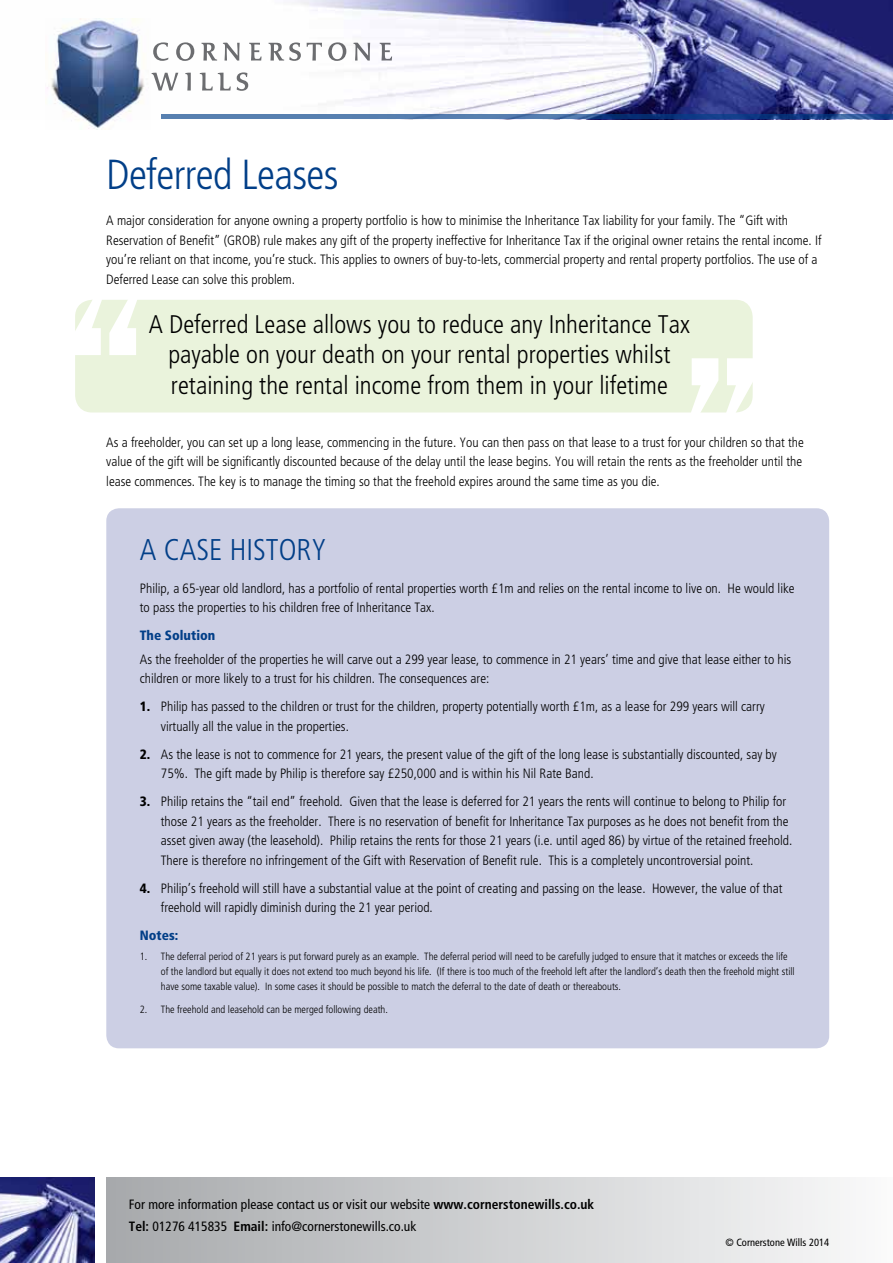
<style>
.page{position:relative;width:893px;height:1263px;background:#fff}
.page>*{position:absolute;margin:0;border:0;box-sizing:border-box;transform-origin:0 0}
.t1{font:300 condensed 42px "Frutiger";letter-spacing:-.015em;color:#023f88}
.t2{font:300 condensed 30px "Frutiger";color:#023f88}
.t3{font:300 condensed 25.5px/30.6px "Frutiger";color:#000;text-align:center}
.t4{font:300 condensed 13.5px/19.5px "Frutiger";color:#000}
.t5{font:condensed 13.5px/21.8px "Frutiger";color:#000}
.t6{font:900 condensed 13.5px "Frutiger";color:#023f88}
.t7{font:300 condensed 10.5px/15px "Frutiger";color:#000}
.t8{font:condensed 10.5px "Frutiger";color:#000}
.s1{font-weight:900}
.s2{font-weight:700}
</style>
<div class="page">
<img style="left:80px;top:0;width:813px;height:115px">
<svg style="left:153px;top:42px;width:15px;height:19px"></svg>
<svg style="left:176px;top:42px;width:18px;height:19px"></svg>
<svg style="left:202px;top:43px;width:15px;height:18px"></svg>
<svg style="left:223px;top:43px;width:17px;height:18px"></svg>
<svg style="left:249px;top:43px;width:13px;height:18px"></svg>
<svg style="left:269px;top:42px;width:32px;height:19px"></svg>
<svg style="left:307px;top:43px;width:15px;height:18px"></svg>
<svg style="left:328px;top:42px;width:18px;height:19px"></svg>
<svg style="left:353px;top:43px;width:17px;height:18px"></svg>
<svg style="left:380px;top:43px;width:12px;height:18px"></svg>
<svg style="left:152px;top:73px;width:26px;height:18px"></svg>
<svg style="left:185px;top:73px;width:6px;height:18px"></svg>
<svg style="left:200px;top:73px;width:31px;height:18px"></svg>
<svg style="left:237px;top:72px;width:11px;height:19px"></svg>
<img style="left:47px;top:19px;width:104px;height:111px">
<div style="left:106px;top:1178px;width:787px;height:85px;background:linear-gradient(to right,#a7a9ac,#fafafb)"></div>
<img style="left:0;top:1178px;width:94px;height:85px">
<svg style="left:161px;top:115px;width:732px;height:4px;background:#39629c"></svg>
<div style="left:75px;top:300px;width:678px;height:112px;background:#eaf3dc;border-radius:17px"></div>
<svg style="left:75px;top:300px;width:62px;height:55px"></svg>
<svg style="left:690px;top:358px;width:63px;height:55px"></svg>
<div style="left:106px;top:508px;width:723px;height:540px;background:#cccfe4;border-radius:13px"></div>
<h1 class="t1" style="left:106px;top:150px;width:234px">Deferred Leases</h1>
<p class="t4" style="left:106px;top:211px;width:717px">A major consideration for anyone owning a property portfolio is how to minimise the Inheritance Tax liability for your family. The “Gift with Reservation of Benefit” (GROB) rule makes any gift of the property ineffective for Inheritance Tax if the original owner retains the rental income. If you’re reliant on that income, you’re stuck. This applies to owners of buy-to-lets, commercial property and rental property portfolios. The use of a Deferred Lease can solve this problem.</p>
<h3 class="t3" style="left:149px;top:309px;width:543px">A Deferred Lease allows you to reduce any Inheritance Tax payable on your death on your rental properties whilst retaining the rental income from them in your lifetime</h3>
<p class="t4" style="left:106px;top:433px;width:699px">As a freeholder, you can set up a long lease, commencing in the future. You can then pass on that lease to a trust for your children so that the value of the gift will be significantly discounted because of the delay until the lease begins. You will retain the rents as the freeholder until the lease commences. The key is to manage the timing so that the freehold expires around the same time as you die.</p>
<h2 class="t2" style="left:140px;top:533px;width:142px">A Case history</h2>
<p class="t4" style="left:140px;top:578px;width:656px">Philip, a 65-year old landlord, has a portfolio of rental properties worth £1m and relies on the rental income to live on. He would like to pass the properties to his children free of Inheritance Tax.</p>
<p class="t6" style="left:140px;top:627px;width:77px">The Solution</p>
<p class="t4" style="left:140px;top:650px;width:653px">As the freeholder of the properties he will carve out a 299 year lease, to commence in 21 years’ time and give that lease either to his children or more likely to a trust for his children. The consequences are:</p>
<p class="t4" style="left:161px;top:697px;width:605px;text-indent:-21px"><span class="s1">1.</span> Philip has passed to the children or trust for the children, property potentially worth £1m, as a lease for 299 years will carry virtually all the value in the properties.</p>
<p class="t4" style="left:161px;top:745px;width:617px;text-indent:-21px"><span class="s1">2.</span> As the lease is not to commence for 21 years, the present value of the gift of the long lease is substantially discounted, say by<br>75%. The gift made by Philip is therefore say £250,000 and is within his Nil Rate Band.</p>
<p class="t4" style="left:161px;top:792px;width:633px;text-indent:-21px"><span class="s1">3.</span> Philip retains the “tail end” freehold. Given that the lease is deferred for 21 years the rents will continue to belong to Philip for those 21 years as the freeholder. There is no reservation of benefit for Inheritance Tax purposes as he does not benefit from the asset given away (the leasehold). Philip retains the rents for those 21 years (i.e. until aged 86) by virtue of the retained freehold.<br>There is therefore no infringement of the Gift with Reservation of Benefit rule. This is a completely uncontroversial point.</p>
<p class="t4" style="left:161px;top:879px;width:623px;text-indent:-21px"><span class="s1">4.</span> Philip’s freehold will still have a substantial value at the point of creating and passing on the lease. However, the value of that freehold will rapidly diminish during the 21 year period.</p>
<p class="t6" style="left:140px;top:927px;width:40px">Notes:</p>
<p class="t7" style="left:161px;top:949px;width:635px;text-indent:-21px">1. The deferral period of 21 years is put forward purely as an example. The deferral period will need to be carefully judged to ensure that it matches or exceeds the life of the landlord but equally it does not extend too much beyond his life. (If there is too much of the freehold left after the landlord’s death then the freehold might still have some taxable value). In some cases it should be possible to match the deferral to the date of death or thereabouts.</p>
<p class="t7" style="left:140px;top:1002px;width:250px">2. The freehold and leasehold can be merged following death.</p>
<p class="t5" style="left:129px;top:1194px;width:467px">For more information please contact us or visit our website <span class="s2">www.cornerstonewills.co.uk<br>Tel:</span> 01276 415835 <span class="s2">Email:</span> info@cornerstonewills.co.uk</p>
<p class="t8" style="left:725px;top:1236px;width:105px">© Cornerstone Wills 2014</p>
</div>
